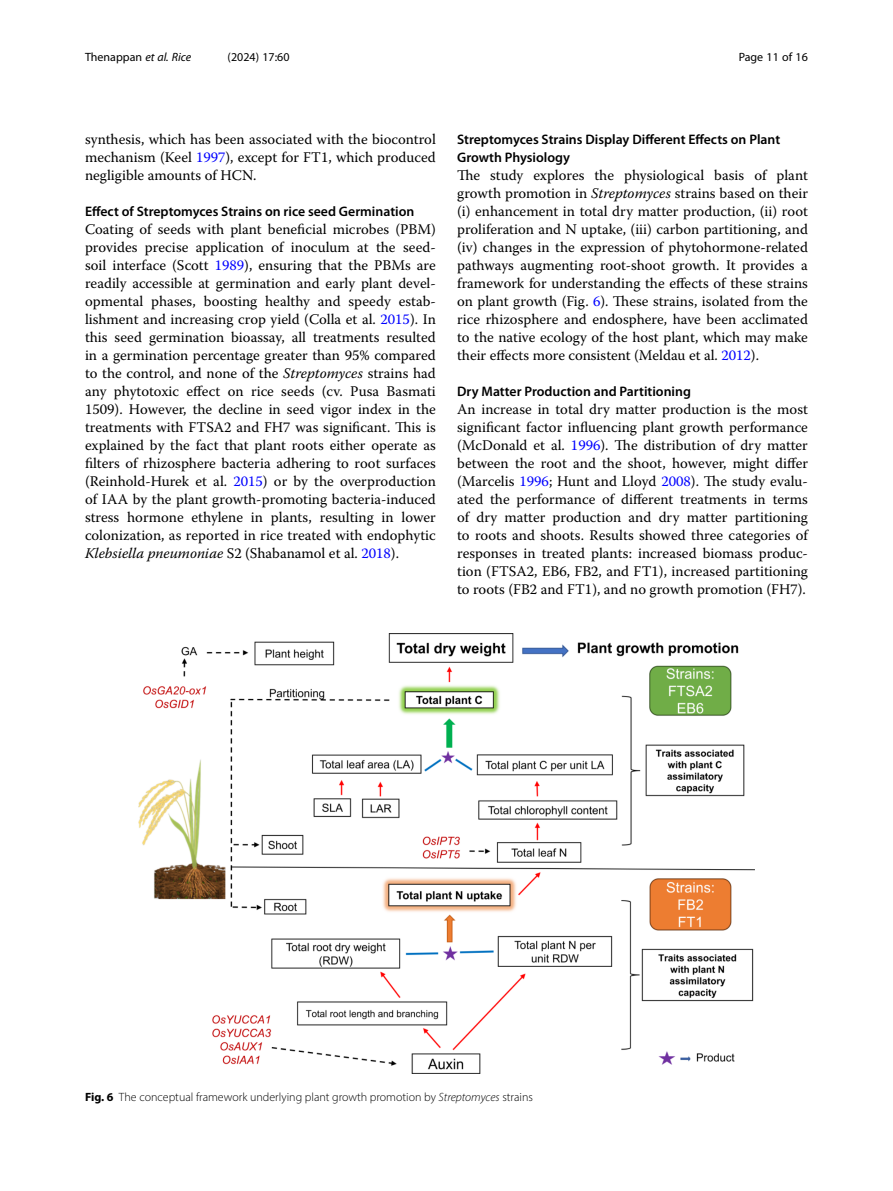
<style>
.page{position:relative;width:893px;height:1191px;background:#fff}
.page>*{position:absolute;margin:0;border:0;box-sizing:border-box;transform-origin:0 0}
.Body_Text{font:14.7px/18px "Warnock Pro";color:#000;text-align:justify}
.Body_Text_Indent{font:14.7px/18px "Warnock Pro";color:#000;text-align:justify}
.Head_2{font:600 13.8px/18px "Myriad Pro";color:#000}
.Figure_Caption{font:300 12px "Myriad Pro";color:#000}
.t1{font:12px "Myriad Pro";color:#000}
.s1{font-style:italic}
.s2{color:#00f}
.s3{font-weight:700}
</style>
<div class="page">
<img style="left:138px;top:633px;width:617px;height:441px">
<p class="t1" style="left:85px;top:50px;width:108px">Thenappan <span class="s1">et al. Rice</span></p>
<p class="t1" style="left:228px;top:50px;width:63px">(2024) 17:60</p>
<p class="t1" style="left:739px;top:50px;width:71px">Page 11 of 16</p>
<p class="Body_Text_Indent" style="left:85px;top:130px;width:352px">synthesis, which has been associated with the biocontrol mechanism (Keel <span class="s2">1997</span>), except for FT1, which produced negligible amounts of HCN.</p>
<p class="Head_2" style="left:85px;top:202px;width:331px">Effect of Streptomyces Strains on rice seed Germination</p>
<p class="Body_Text" style="left:85px;top:220px;width:352px">Coating of seeds with plant beneficial microbes (PBM) provides precise application of inoculum at the seed&shy;soil interface (Scott <span class="s2">1989</span>), ensuring that the PBMs are readily accessible at germination and early plant devel&shy;opmental phases, boosting healthy and speedy estab&shy;lishment and increasing crop yield (Colla et al. <span class="s2">2015</span>). In this seed germination bioassay, all treatments resulted in a germination percentage greater than 95% compared to the control, and none of the <span class="s1">Streptomyces</span> strains had any phytotoxic effect on rice seeds (cv. Pusa Basmati 1509). However, the decline in seed vigor index in the treatments with FTSA2 and FH7 was significant. This is explained by the fact that plant roots either operate as filters of rhizosphere bacteria adhering to root surfaces (Reinhold-Hurek et al. <span class="s2">2015</span>) or by the overproduction of IAA by the plant growth-promoting bacteria-induced stress hormone ethylene in plants, resulting in lower colonization, as reported in rice treated with endophytic <span class="s1">Klebsiella pneumoniae</span> S2 (Shabanamol et al. <span class="s2">2018</span>).</p>
<p class="Head_2" style="left:457px;top:130px;width:325px">Streptomyces Strains Display Different Effects on Plant<br>Growth Physiology</p>
<p class="Body_Text" style="left:457px;top:166px;width:352px">The study explores the physiological basis of plant growth promotion in <span class="s1">Streptomyces</span> strains based on their (i) enhancement in total dry matter production, (ii) root proliferation and N uptake, (iii) carbon partitioning, and (iv) changes in the expression of phytohormone-related pathways augmenting root-shoot growth. It provides a framework for understanding the effects of these strains on plant growth (Fig. <span class="s2">6</span>). These strains, isolated from the rice rhizosphere and endosphere, have been acclimated to the native ecology of the host plant, which may make their effects more consistent (Meldau et al. <span class="s2">2012</span>).</p>
<p class="Head_2" style="left:457px;top:382px;width:235px">Dry Matter Production and Partitioning</p>
<p class="Body_Text" style="left:457px;top:400px;width:352px">An increase in total dry matter production is the most significant factor influencing plant growth performance (McDonald et al. <span class="s2">1996</span>). The distribution of dry matter between the root and the shoot, however, might differ (Marcelis <span class="s2">1996</span>; Hunt and Lloyd <span class="s2">2008</span>). The study evalu&shy;ated the performance of different treatments in terms of dry matter production and dry matter partitioning to roots and shoots. Results showed three categories of responses in treated plants: increased biomass produc&shy;tion (FTSA2, EB6, FB2, and FT1), increased partitioning to roots (FB2 and FT1), and no growth promotion (FH7).</p>
<p class="Figure_Caption" style="left:85px;top:1089px;width:449px"><span class="s3">Fig. 6</span> The conceptual framework underlying plant growth promotion by <span class="s1">Streptomyces</span> strains</p>
</div>
